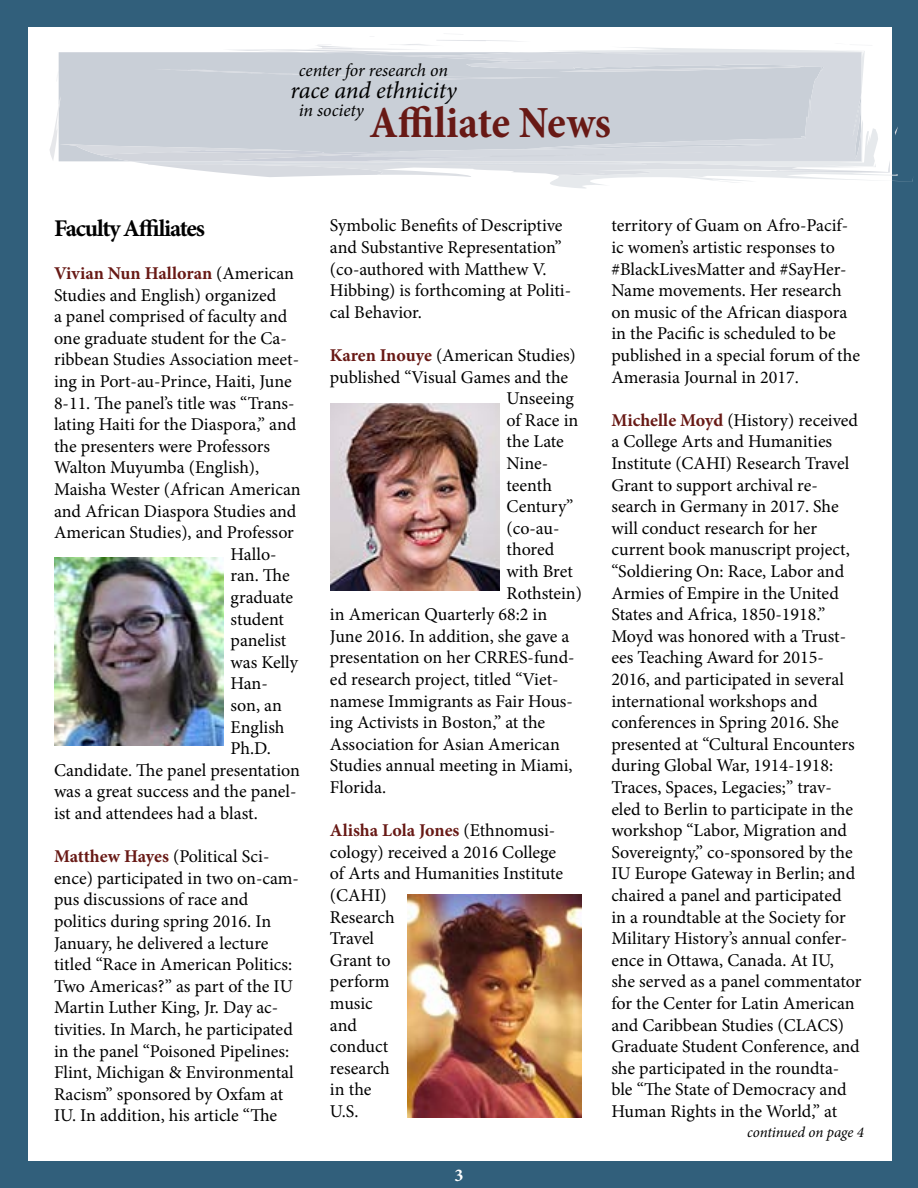
<style>
.page{position:relative;width:918px;height:1188px;background:#315f7b}
.page>*{position:absolute;margin:0;border:0;box-sizing:border-box;transform-origin:0 0}
.t1{font:700 condensed 45px "Minion Pro";letter-spacing:-.005em;color:#681915}
.t2{font:700 24px "Minion Pro";letter-spacing:-.05em;color:#000}
.t3{font:italic 24px "Minion Pro";letter-spacing:-.005em;color:#000}
.t4{font:18px/21.6px "Minion Pro";color:#000}
.t5{font:italic 18px "Minion Pro";letter-spacing:-.01em;color:#000}
.t6{font:700 18px "Minion Pro";color:#681915}
.t7{font:700 18px "Minion Pro";color:#fff}
.t8{font:italic 15px "Minion Pro";letter-spacing:-.01em;color:#000}
.s1{font-weight:400;color:#000}
.s2{font-weight:700;color:#681915}
</style>
<div class="page">
<div style="left:28px;top:27px;width:864px;height:1134px;background:#fff"></div>
<div style="left:59px;top:52px;width:293px;height:44px;background:#c9cfd7"></div>
<svg style="left:352px;top:52px;width:509px;height:44px;background:#cbd1d8"></svg>
<svg style="left:153px;top:40px;width:652px;height:39px"></svg>
<svg style="left:50px;top:96px;width:863px;height:93px"></svg>
<img style="left:330px;top:403px;width:170px;height:188px">
<img style="left:408px;top:894px;width:174px;height:223px">
<img style="left:54px;top:558px;width:170px;height:187px">
<p class="t5" style="left:299px;top:58px;width:151px">center for research on</p>
<h2 class="t3" style="left:291px;top:74px;width:168px">race and ethnicity</h2>
<p class="t5" style="left:299px;top:98px;width:67px">in society</p>
<h1 class="t1" style="left:369px;top:92px;width:243px">Affiliate News</h1>
<h2 class="t2" style="left:54px;top:211px;width:152px">Faculty Affiliates</h2>
<p class="t6" style="left:54px;top:261px;width:242px">Vivian Nun Halloran <span class="s1">(American</span></p>
<p class="t4" style="left:54px;top:284px;width:224px">Studies and English) organized</p>
<p class="t4" style="left:54px;top:306px;width:235px">a panel comprised of faculty and</p>
<p class="t4" style="left:54px;top:327px;width:234px">one graduate student for the Ca-</p>
<p class="t4" style="left:54px;top:349px;width:247px">ribbean Studies Association meet-</p>
<p class="t4" style="left:54px;top:371px;width:239px">ing in Port-au-Prince, Haiti, June</p>
<p class="t4" style="left:54px;top:392px;width:242px">8-11. The panel’s title was “Trans-</p>
<p class="t4" style="left:54px;top:414px;width:244px">lating Haiti for the Diaspora,” and</p>
<p class="t4" style="left:54px;top:435px;width:217px">the presenters were Professors</p>
<p class="t4" style="left:54px;top:457px;width:207px">Walton Muyumba (English),</p>
<p class="t4" style="left:54px;top:479px;width:248px">Maisha Wester (African American</p>
<p class="t4" style="left:54px;top:500px;width:244px">and African Diaspora Studies and</p>
<p class="t4" style="left:54px;top:522px;width:242px">American Studies), and Professor</p>
<p class="t4" style="left:231px;top:543px;width:48px">Hallo-</p>
<p class="t4" style="left:231px;top:565px;width:61px">ran. The</p>
<p class="t4" style="left:231px;top:587px;width:64px">graduate</p>
<p class="t4" style="left:231px;top:608px;width:55px">student</p>
<p class="t4" style="left:231px;top:630px;width:57px">panelist</p>
<p class="t4" style="left:231px;top:651px;width:69px">was Kelly</p>
<p class="t4" style="left:231px;top:673px;width:39px">Han-</p>
<p class="t4" style="left:231px;top:695px;width:53px">son, an</p>
<p class="t4" style="left:231px;top:716px;width:55px">English</p>
<p class="t4" style="left:231px;top:738px;width:42px">Ph.D.</p>
<p class="t4" style="left:54px;top:759px;width:247px">Candidate. The panel presentation</p>
<p class="t4" style="left:54px;top:781px;width:244px">was a great success and the panel-</p>
<p class="t4" style="left:54px;top:803px;width:205px">ist and attendees had a blast.</p>
<p class="t4" style="left:54px;top:846px;width:247px"><span class="s2">Matthew Hayes</span> (Political Sci&shy;ence) participated in two on-cam&shy;pus discussions of race and politics during spring 2016. In<br>January, he delivered a lecture titled “Race in American Politics:<br>Two Americas?” as part of the IU<br>Martin Luther King, Jr. Day ac&shy;tivities. In March, he participated in the panel “Poisoned Pipelines:<br>Flint, Michigan &amp; Environmental<br>Racism” sponsored by Oxfam at<br>IU. In addition, his article “The</p>
<p class="t4" style="left:330px;top:215px;width:243px">Symbolic Benefits of Descriptive and Substantive Representation” (co-authored with Matthew V.<br>Hibbing) is forthcoming at Politi&shy;cal Behavior.</p>
<p class="t4" style="left:330px;top:345px;width:247px"><span class="s2">Karen Inouye</span> (American Studies)</p>
<p class="t4" style="left:330px;top:366px;width:240px">published “Visual Games and the</p>
<p class="t4" style="left:507px;top:388px;width:69px">Unseeing</p>
<p class="t4" style="left:507px;top:409px;width:73px">of Race in</p>
<p class="t4" style="left:507px;top:431px;width:59px">the Late</p>
<p class="t4" style="left:507px;top:453px;width:43px">Nine-</p>
<p class="t4" style="left:507px;top:474px;width:47px">teenth</p>
<p class="t4" style="left:507px;top:496px;width:68px">Century”</p>
<p class="t4" style="left:507px;top:517px;width:54px">(co-au-</p>
<p class="t4" style="left:507px;top:539px;width:49px">thored</p>
<p class="t4" style="left:507px;top:561px;width:68px">with Bret</p>
<p class="t4" style="left:507px;top:582px;width:77px">Rothstein)</p>
<p class="t4" style="left:330px;top:604px;width:219px">in American Quarterly 68:2 in</p>
<p class="t4" style="left:330px;top:625px;width:241px">June 2016. In addition, she gave a</p>
<p class="t4" style="left:330px;top:647px;width:246px">presentation on her CRRES-fund-</p>
<p class="t4" style="left:330px;top:669px;width:230px">ed research project, titled “Viet-</p>
<p class="t4" style="left:330px;top:690px;width:244px">namese Immigrants as Fair Hous-</p>
<p class="t4" style="left:330px;top:712px;width:217px">ing Activists in Boston,” at the</p>
<p class="t4" style="left:330px;top:733px;width:231px">Association for Asian American</p>
<p class="t4" style="left:330px;top:755px;width:244px">Studies annual meeting in Miami,</p>
<p class="t4" style="left:330px;top:777px;width:58px">Florida.</p>
<p class="t4" style="left:330px;top:820px;width:235px"><span class="s2">Alisha Lola Jones</span> (Ethnomusi&shy;cology) received a 2016 College of Arts and Humanities Institute (CAHI)<br>Research<br>Travel<br>Grant to<br>perform<br>music<br>and<br>conduct<br>research<br>in the<br>U.S.</p>
<p class="t7" style="left:454px;top:1163px;width:10px">3</p>
<p class="t4" style="left:611px;top:215px;width:250px">territory of Guam on Afro-Pacif&shy;ic women’s artistic responses to #BlackLivesMatter and #SayHer-<br>Name movements. Her research on music of the African diaspora in the Pacific is scheduled to be published in a special forum of the<br>Amerasia Journal in 2017.</p>
<p class="t4" style="left:611px;top:409px;width:252px"><span class="s2">Michelle Moyd</span> (History) received a College Arts and Humanities<br>Institute (CAHI) Research Travel<br>Grant to support archival re&shy;search in Germany in 2017. She will conduct research for her current book manuscript project, “Soldiering On: Race, Labor and<br>Armies of Empire in the United<br>States and Africa, 1850-1918.”<br>Moyd was honored with a Trust&shy;ees Teaching Award for 2015-<br>2016, and participated in several international workshops and conferences in Spring 2016. She presented at “Cultural Encounters during Global War, 1914-1918:<br>Traces, Spaces, Legacies;” trav&shy;eled to Berlin to participate in the workshop “Labor, Migration and<br>Sovereignty,” co-sponsored by the<br>IU Europe Gateway in Berlin; and chaired a panel and participated<br>in a roundtable at the Society for<br>Military History’s annual confer&shy;ence in Ottawa, Canada. At IU, she served as a panel commentator for the Center for Latin American and Caribbean Studies (CLACS)<br>Graduate Student Conference, and she participated in the roundta&shy;ble “The State of Democracy and<br>Human Rights in the World,” at</p>
<p class="t8" style="left:747px;top:1122px;width:118px">continued on page 4</p>
</div>
